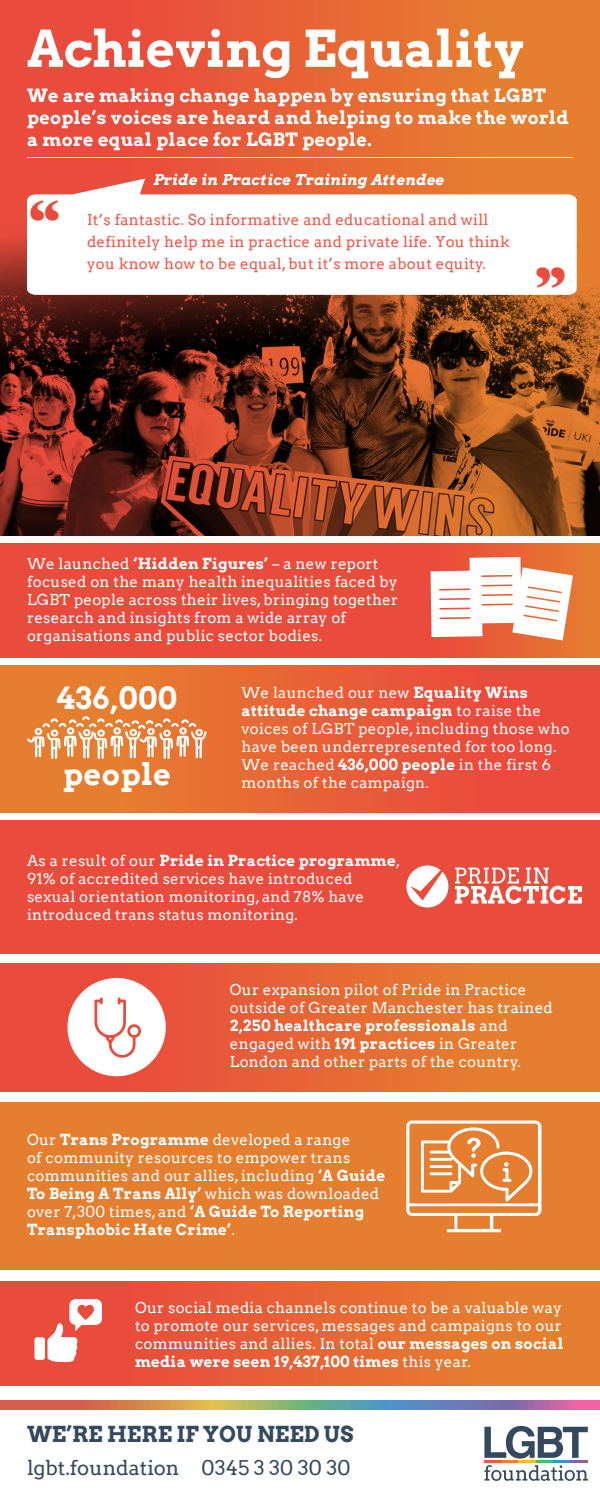
<style>
.page{position:relative;width:600px;height:1500px;background:#fff}
.page>*{position:absolute;margin:0;border:0;box-sizing:border-box;transform-origin:0 0}
.t1{font:700 50.25px "Arvo";color:#fff}
.t2{font:48.75px "Gastromond";color:#e94c3c}
.t3{font:700 30px "Arvo";letter-spacing:.02em;color:#fff}
.t4{font:700 21.6px "Arvo";color:#35495e}
.t5{font:20.25px "Arvo";color:#35495e}
.t6{font:700 18px/21.6px "Arvo";letter-spacing:.02em;color:#fff}
.t7{font:15px/18px "Arvo";letter-spacing:.02em;color:#fff}
.t8{font:15px/21.8px "Arvo";letter-spacing:.02em;color:#f05646}
.t9{font:italic 700 15px "Arvo";letter-spacing:.02em;color:#fff}
.s1{font-weight:700}
</style>
<div class="page">
<svg style="left:0;top:1401px;width:600px;height:9px;background:#a58780"></svg>
<hr style="left:502px;top:1460px;width:17px;height:3px;background:#e9822f">
<hr style="left:484px;top:1460px;width:18px;height:3px;background:#ee5646">
<hr style="left:519px;top:1460px;width:17px;height:3px;background:#eec227">
<hr style="left:536px;top:1460px;width:17px;height:3px;background:#49ba78">
<hr style="left:553px;top:1460px;width:18px;height:3px;background:#2e96d3">
<hr style="left:571px;top:1460px;width:17px;height:3px;background:#895fa8">
<svg style="left:484px;top:1426px;width:104px;height:33px"></svg>
<svg style="left:484px;top:1465px;width:104px;height:16px"></svg>
<div style="left:0;top:820px;width:600px;height:134px;background:#e94c3c"></div>
<svg style="left:0;top:0;width:600px;height:536px;background:#a34625"></svg>
<div style="left:0;top:665px;width:600px;height:147px;background:linear-gradient(to right,#e6852d,#ea433e)"></div>
<div style="left:0;top:964px;width:600px;height:128px;background:linear-gradient(to right,#ea443f,#e6852d)"></div>
<div style="left:0;top:1102px;width:600px;height:168px;background:#e67e2f"></div>
<div style="left:0;top:1281px;width:600px;height:105px;background:linear-gradient(to right,#ea433e,#e6852d)"></div>
<svg style="left:0;top:543px;width:600px;height:114px;background:#e8503a"></svg>
<svg style="left:406px;top:1120px;width:136px;height:112px"></svg>
<svg style="left:34px;top:1299px;width:68px;height:63px"></svg>
<svg style="left:430px;top:557px;width:143px;height:83px"></svg>
<svg style="left:406px;top:865px;width:42px;height:42px"></svg>
<svg style="left:455px;top:868px;width:127px;height:36px"></svg>
<svg style="left:27px;top:178px;width:550px;height:117px"></svg>
<svg style="left:27px;top:716px;width:180px;height:43px"></svg>
<div style="left:68px;top:978px;width:98px;height:98px;background:#fff;border-radius:50%"></div>
<hr style="left:27px;top:157px;width:546px;height:1px;background:#fff">
<svg style="left:94px;top:997px;width:47px;height:61px"></svg>
<p class="t1" style="left:27px;top:17px;width:499px">Achieving Equality</p>
<p class="t6" style="left:27px;top:85px;width:543px">We are making change happen by ensuring that LGBT people’s voices are heard and helping to make the world a more equal place for LGBT people.</p>
<p class="t2" style="left:29px;top:182px;width:32px">“</p>
<p class="t9" style="left:153px;top:171px;width:292px">Pride in Practice Training Attendee</p>
<p class="t8" style="left:87px;top:209px;width:424px">It’s fantastic. So informative and educational and will definitely help me in practice and private life. You think you know how to be equal, but it’s more about equity.</p>
<p class="t2" style="left:566px;top:305px;width:32px;rotate:-180deg">“</p>
<p class="t7" style="left:27px;top:554px;width:373px">We launched <span class="s1">‘Hidden Figures’</span> – a new report focused on the many health inequalities faced by LGBT people across their lives, bringing together research and insights from a wide array of organisations and public sector bodies.</p>
<p class="t3" style="left:57px;top:679px;width:121px">436,000</p>
<p class="t3" style="left:63px;top:755px;width:109px">people</p>
<p class="t7" style="left:242px;top:683px;width:330px">We launched our new <span class="s1">Equality Wins attitude change campaign</span> to raise the voices of LGBT people, including those who have been underrepresented for too long.<br>We reached <span class="s1">436,000 people</span> in the first 6 months of the campaign.</p>
<p class="t7" style="left:27px;top:851px;width:375px">As a result of our <span class="s1">Pride in Practice programme</span>, 91% of accredited services have introduced sexual orientation monitoring, and 78% have introduced trans status monitoring.</p>
<p class="t7" style="left:230px;top:981px;width:325px">Our expansion pilot of Pride in Practice outside of Greater Manchester has trained <span class="s1">2,250 healthcare professionals</span> and engaged with <span class="s1">191 practices</span> in Greater London and other parts of the country.</p>
<p class="t7" style="left:27px;top:1131px;width:360px">Our <span class="s1">Trans Programme</span> developed a range<br>of community resources to empower trans communities and our allies, including <span class="s1">‘A Guide To Being A Trans Ally’</span> which was downloaded over 7,300 times, and <span class="s1">‘A Guide To Reporting Transphobic Hate Crime’</span>.</p>
<p class="t7" style="left:135px;top:1299px;width:430px;text-align:justify">Our social media channels continue to be a valuable way to promote our services, messages and campaigns to our communities and allies. In total <span class="s1">our messages on social media were seen 19,437,100 times</span> this year.</p>
<h3 class="t4" style="left:27px;top:1421px;width:328px">WE’RE HERE IF YOU NEED US</h3>
<h3 class="t5" style="left:27px;top:1456px;width:325px">lgbt.foundation 0345 3 30 30 30</h3>
</div>
